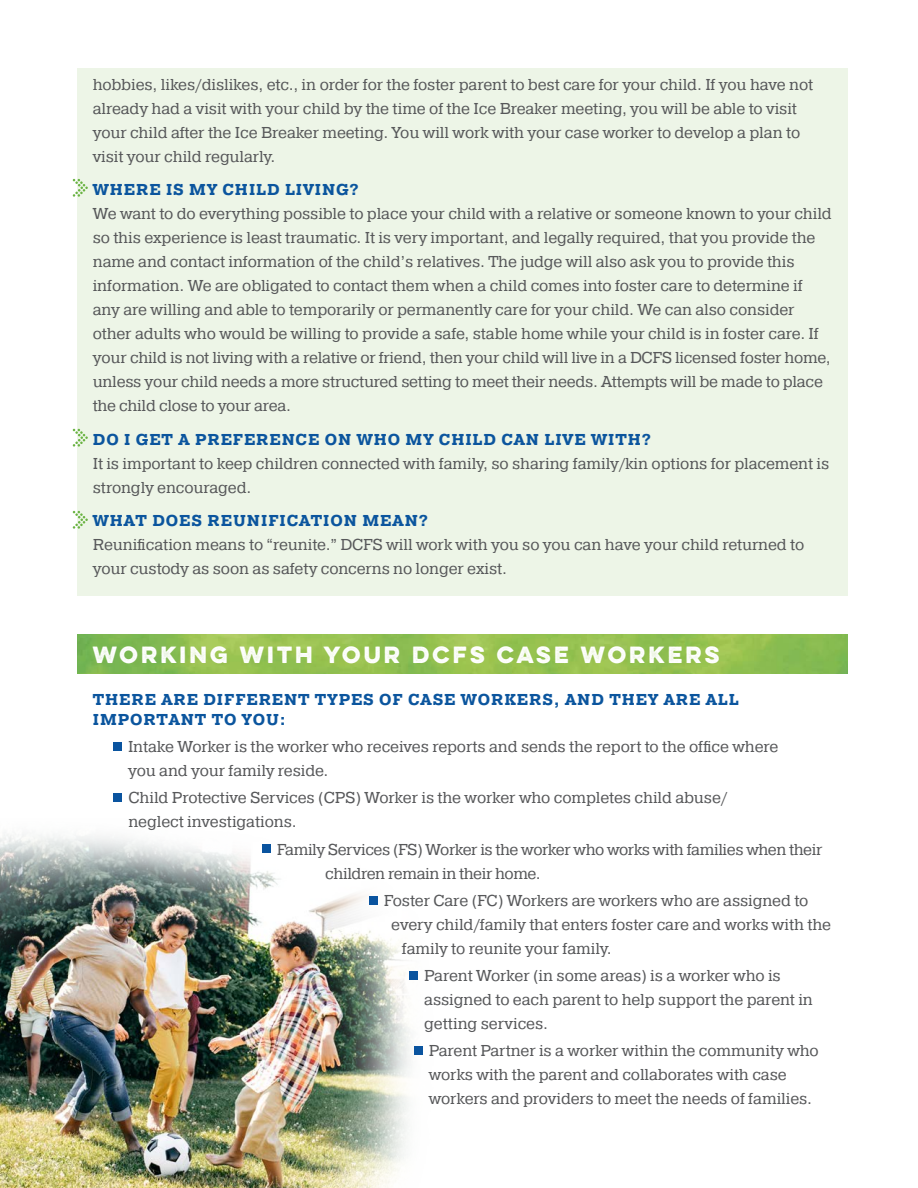
<style>
.page{position:relative;width:918px;height:1188px;background:#fff}
.page>*{position:absolute;margin:0;border:0;box-sizing:border-box;transform-origin:0 0}
.t1{font:700 21px "Lulo One";letter-spacing:-.08em;color:#fff}
.t2{font:15.75px/24px "Pragmatica Slab";letter-spacing:-.01em;color:#57585a}
.t3{font:15.75px/24px "Pragmatica Slab";letter-spacing:-.03em;color:#57585a}
.t4{font:700 15.75px/19.5px "Pragmatica Slab";letter-spacing:.06em;color:#0b559e}
.s1{font-weight:700;color:#0b559e}
</style>
<div class="page">
<img style="left:0;top:834px;width:423px;height:354px">
<div style="left:77px;top:68px;width:770px;height:527px;background:#edf5e7"></div>
<img style="left:78px;top:635px;width:769px;height:38px">
<div style="left:113px;top:742px;width:9px;height:9px;background:#0a549f"></div>
<div style="left:113px;top:793px;width:9px;height:9px;background:#0a549f"></div>
<div style="left:262px;top:845px;width:9px;height:8px;background:#0a549f"></div>
<div style="left:369px;top:896px;width:8px;height:8px;background:#0a549f"></div>
<div style="left:409px;top:971px;width:9px;height:9px;background:#0a549f"></div>
<div style="left:414px;top:1046px;width:8px;height:9px;background:#0a549f"></div>
<svg style="left:73px;top:179px;width:15px;height:18px"></svg>
<svg style="left:73px;top:511px;width:15px;height:18px"></svg>
<svg style="left:73px;top:429px;width:15px;height:18px"></svg>
<p class="t2" style="left:93px;top:73px;width:722px">hobbies, likes/dislikes, etc., in order for the foster parent to best care for your child. If you have not already had a visit with your child by the time of the Ice Breaker meeting, you will be able to visit your child after the Ice Breaker meeting. You will work with your case worker to develop a plan to visit your child regularly.</p>
<p class="t2" style="left:93px;top:178px;width:741px"><span class="s1">WHERE IS MY CHILD LIVING?<br></span>We want to do everything possible to place your child with a relative or someone known to your child so this experience is least traumatic. It is very important, and legally required, that you provide the name and contact information of the child’s relatives. The judge will also ask you to provide this information. We are obligated to contact them when a child comes into foster care to determine if any are willing and able to temporarily or permanently care for your child. We can also consider other adults who would be willing to provide a safe, stable home while your child is in foster care. If your child is not living with a relative or friend, then your child will live in a DCFS licensed foster home, unless your child needs a more structured setting to meet their needs. Attempts will be made to place the child close to your area.</p>
<p class="t2" style="left:93px;top:428px;width:738px"><span class="s1">DO I GET A PREFERENCE ON WHO MY CHILD CAN LIVE WITH?<br></span>It is important to keep children connected with family, so sharing family/kin options for placement is strongly encouraged.</p>
<p class="t2" style="left:93px;top:509px;width:713px"><span class="s1">WHAT DOES REUNIFICATION MEAN?<br></span>Reunification means to “reunite.” DCFS will work with you so you can have your child returned to your custody as soon as safety concerns no longer exist.</p>
<p class="t1" style="left:93px;top:639px;width:633px">WORKING WITH YOUR DCFS CASE WORKERS</p>
<p class="t4" style="left:93px;top:691px;width:647px">THERE ARE DIFFERENT TYPES OF CASE WORKERS, AND THEY ARE ALL<br>IMPORTANT TO YOU:</p>
<p class="t2" style="left:128px;top:735px;width:652px">Intake Worker is the worker who receives reports and sends the report to the office where you and your family reside.</p>
<p class="t2" style="left:129px;top:786px;width:600px">Child Protective Services (CPS) Worker is the worker who completes child abuse/ neglect investigations.</p>
<p class="t3" style="left:325px;top:838px;width:499px;text-indent:-48px">Family Services (FS) Worker is the worker who works with families when their children remain in their home.</p>
<p class="t2" style="left:384px;top:889px;width:426px">Foster Care (FC) Workers are workers who are assigned to</p>
<p class="t2" style="left:391px;top:913px;width:441px">every child/family that enters foster care and works with the</p>
<p class="t2" style="left:402px;top:937px;width:212px">family to reunite your family.</p>
<p class="t2" style="left:424px;top:964px;width:390px">Parent Worker (in some areas) is a worker who is assigned to each parent to help support the parent in getting services.</p>
<p class="t2" style="left:429px;top:1039px;width:392px">Parent Partner is a worker within the community who works with the parent and collaborates with case workers and providers to meet the needs of families.</p>
</div>
